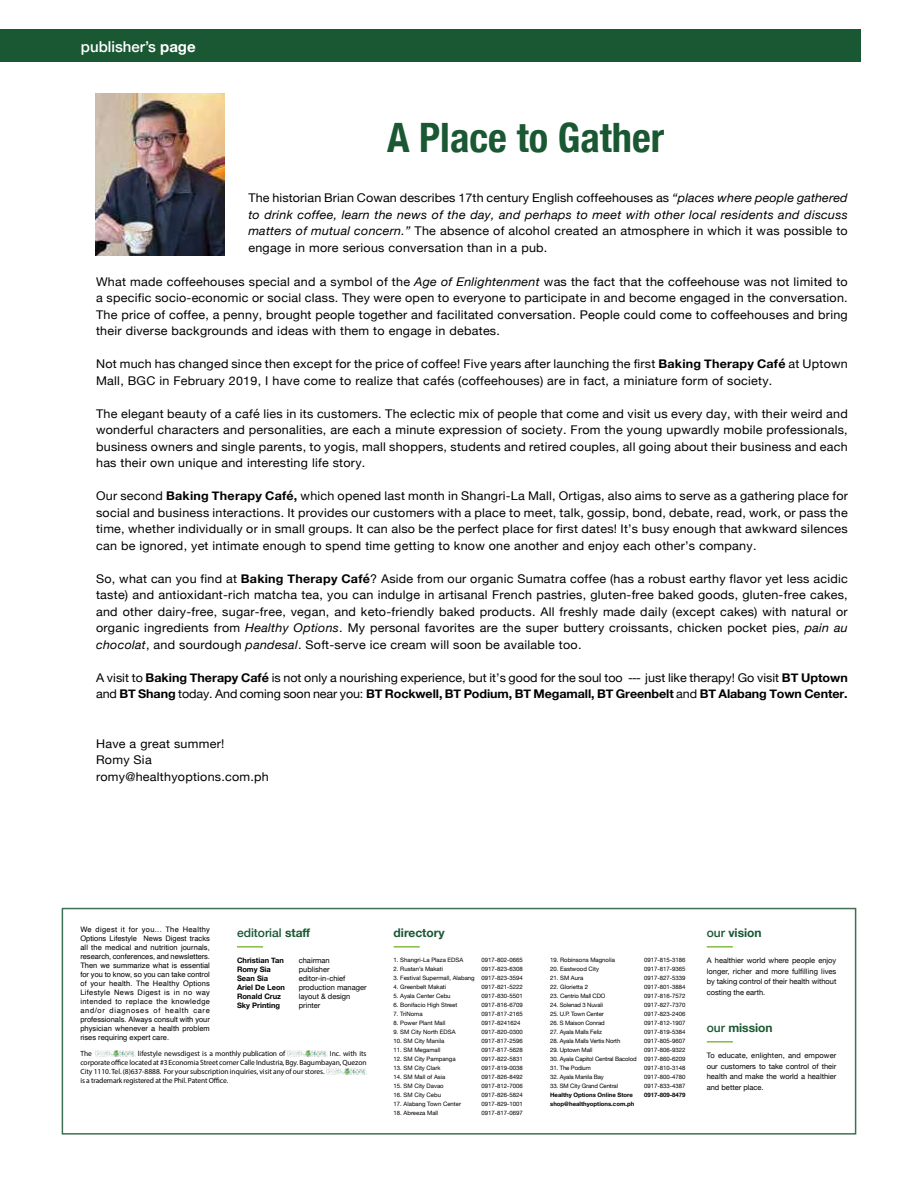
<style>
.page{position:relative;width:918px;height:1188px;background:#fff}
.page>*{position:absolute;margin:0;border:0;box-sizing:border-box;transform-origin:0 0}
.t1{font:700 condensed 40.5px "Helvetica Neue";color:#1a5833}
.t2{font:500 15px "Helvetica Neue";color:#fff}
.t3{font:12px/16.5px "Helvetica Neue";letter-spacing:.02em;color:#000;text-align:justify;scale:1.04 1}
.t4{font:12px/16.5px "Helvetica Neue";color:#000;scale:1.04 1}
.t5{font:700 12px "Helvetica Neue";color:#1a5833}
.t6{font:500 12px "Helvetica Neue";color:#1a5833}
.t7{font:7.5px/9px "Helvetica";letter-spacing:.005em;color:#000;text-align:justify}
.t8{font:7.5px/10.6px "Helvetica Neue";color:#000;text-align:justify}
.t9{font:7.5px/9px "Myriad Pro";letter-spacing:-.01em;color:#000}
.t10{font:700 7.5px/9px "Helvetica Neue";color:#000}
.t11{font:6px/9px "Helvetica Neue";color:#000}
.t12{font:6px "Helvetica Neue";letter-spacing:-.02em;color:#000}
.t13{font:700 6px "Helvetica Neue";color:#000}
.s1{font-weight:700}
.s2{font-style:italic}
.s3{font-weight:500}
</style>
<div class="page">
<div style="left:0;top:29px;width:860px;height:33px;background:#1a5833"></div>
<svg style="left:61px;top:907px;width:796px;height:228px"></svg>
<img style="left:96px;top:1050px;width:39px;height:7px">
<img style="left:288px;top:1050px;width:40px;height:7px">
<img style="left:327px;top:1068px;width:40px;height:7px">
<hr style="left:237px;top:946px;width:26px;height:2px;background:#81bd41">
<hr style="left:394px;top:946px;width:26px;height:2px;background:#81bd41">
<hr style="left:707px;top:946px;width:26px;height:2px;background:#81bd41">
<hr style="left:707px;top:1041px;width:26px;height:2px;background:#81bd41">
<img style="left:95px;top:93px;width:130px;height:162px">
<p class="t2" style="left:81px;top:34px;width:116px">publisher’s <span class="s1">page</span></p>
<h1 class="t1" style="left:387px;top:104px;width:279px">A Place to Gather</h1>
<p class="t3" style="left:248px;top:191px;width:578px">The historian Brian Cowan describes 17th century English coffeehouses as <span class="s2">“places where people gathered to drink coffee, learn the news of the day, and perhaps to meet with other local residents and discuss matters of mutual concern.”</span> The absence of alcohol created an atmosphere in which it was possible to engage in more serious conversation than in a pub.</p>
<p class="t3" style="left:96px;top:274px;width:724px">What made coffeehouses special and a symbol of the <span class="s2">Age of Enlightenment</span> was the fact that the coffeehouse was not limited to a specific socio-economic or social class. They were open to everyone to participate in and become engaged in the conversation.<br>The price of coffee, a penny, brought people together and facilitated conversation. People could come to coffeehouses and bring their diverse backgrounds and ideas with them to engage in debates.</p>
<p class="t3" style="left:96px;top:357px;width:724px">Not much has changed since then except for the price of coffee! Five years after launching the first <span class="s1">Baking Therapy Café</span> at Uptown<br>Mall, BGC in February 2019, I have come to realize that cafés (coffeehouses) are in fact, a miniature form of society.</p>
<p class="t3" style="left:96px;top:406px;width:724px">The elegant beauty of a café lies in its customers. The eclectic mix of people that come and visit us every day, with their weird and wonderful characters and personalities, are each a minute expression of society. From the young upwardly mobile professionals, business owners and single parents, to yogis, mall shoppers, students and retired couples, all going about their business and each has their own unique and interesting life story.</p>
<p class="t3" style="left:96px;top:489px;width:724px">Our second <span class="s1">Baking Therapy Café,</span> which opened last month in Shangri-La Mall, Ortigas, also aims to serve as a gathering place for social and business interactions. It provides our customers with a place to meet, talk, gossip, bond, debate, read, work, or pass the time, whether individually or in small groups. It can also be the perfect place for first dates! It’s busy enough that awkward silences can be ignored, yet intimate enough to spend time getting to know one another and enjoy each other’s company.</p>
<p class="t3" style="left:96px;top:571px;width:724px">So, what can you find at <span class="s1">Baking Therapy Café</span>? Aside from our organic Sumatra coffee (has a robust earthy flavor yet less acidic taste) and antioxidant-rich matcha tea, you can indulge in artisanal French pastries, gluten-free baked goods, gluten-free cakes, and other dairy-free, sugar-free, vegan, and keto-friendly baked products. All freshly made daily (except cakes) with natural or organic ingredients from <span class="s2">Healthy Options</span>. My personal favorites are the super buttery croissants, chicken pocket pies, <span class="s2">pain au chocolat</span>, and sourdough <span class="s2">pandesal</span>. Soft-serve ice cream will soon be available too.</p>
<p class="t4" style="left:96px;top:670px;width:724px">A visit to <span class="s1">Baking Therapy Café</span> is not only a nourishing experience, but it’s good for the soul too --- just like therapy! Go visit <span class="s1">BT Uptown </span>and <span class="s1">BT Shang</span> today. And coming soon near you: <span class="s1">BT Rockwell, BT Podium, BT Megamall, BT Greenbelt</span> and <span class="s1">BT Alabang Town Center.</span></p>
<p class="t3" style="left:96px;top:736px;width:168px;text-align:left">Have a great summer!<br>Romy Sia romy@healthyoptions.com.ph</p>
<p class="t7" style="left:80px;top:925px;width:131px">We digest it for you... The Healthy Options Lifestyle News Digest tracks all the medical and nutrition journals, research, conferences, and newsletters.<br>Then we summarize what is essential for you to know, so you can take control of your health. The Healthy Options Lifestyle News Digest is in no way intended to replace the knowledge and/or diagnoses of health care professionals. Always consult with your physician whenever a health problem rises requiring expert care.</p>
<p class="t6" style="left:237px;top:923px;width:75px">editorial <span class="s1">staff</span></p>
<p class="t5" style="left:394px;top:923px;width:53px">directory</p>
<p class="t5" style="left:707px;top:923px;width:56px"><span class="s3">our</span> vision</p>
<p class="t11" style="left:394px;top:955px;width:71px">1. Shangri-La Plaza EDSA</p>
<p class="t11" style="left:394px;top:964px;width:51px">2. Rustan’s Makati</p>
<p class="t11" style="left:394px;top:973px;width:83px">3. Festival Supermall, Alabang</p>
<p class="t11" style="left:394px;top:982px;width:54px">4. Greenbelt Makati</p>
<p class="t11" style="left:394px;top:991px;width:59px">5. Ayala Center Cebu</p>
<p class="t11" style="left:394px;top:1000px;width:65px">6. Bonifacio High Street</p>
<p class="t11" style="left:394px;top:1009px;width:31px">7. TriNoma</p>
<p class="t11" style="left:394px;top:1018px;width:53px">8. Power Plant Mall</p>
<p class="t11" style="left:394px;top:1027px;width:64px">9. SM City North EDSA</p>
<p class="t11" style="left:394px;top:1036px;width:52px">10. SM City Manila</p>
<p class="t11" style="left:394px;top:1045px;width:48px">11. SM Megamall</p>
<p class="t11" style="left:394px;top:1054px;width:64px">12. SM City Pampanga</p>
<p class="t11" style="left:394px;top:1063px;width:49px">13. SM City Clark</p>
<p class="t11" style="left:394px;top:1072px;width:53px">14. SM Mall of Asia</p>
<p class="t11" style="left:394px;top:1081px;width:52px">15. SM City Davao</p>
<p class="t11" style="left:394px;top:1090px;width:49px">16. SM City Cebu</p>
<p class="t11" style="left:394px;top:1099px;width:69px">17. Alabang Town Center</p>
<p class="t11" style="left:394px;top:1108px;width:46px">18. Abreeza Mall</p>
<p class="t11" style="left:482px;top:955px;width:43px">0917-802-0665<br>0917-823-6308<br>0917-823-3594<br>0917-821-5222<br>0917-830-5501<br>0917-816-6709<br>0917-817-2165<br>0917-8241624<br>0917-820-0300<br>0917-817-2596<br>0917-817-5628<br>0917-822-5831<br>0917-819-0038<br>0917-826-8492<br>0917-812-7006<br>0917-826-5824<br>0917-829-1001<br>0917-817-0697</p>
<p class="t11" style="left:550px;top:955px;width:66px">19. Robinsons Magnolia</p>
<p class="t11" style="left:644px;top:955px;width:43px;text-align:justify">0917-815-3186<br>0917-817-9365<br>0917-827-5339<br>0917-801-3884<br>0917-816-7572<br>0917-827-7370<br>0917-823-2406<br>0917-812-1907<br>0917-819-5384<br>0917-805-9607<br>0917-806-9322<br>0917-860-6209<br>0917-810-3148<br>0917-800-4780<br>0917-833-4387</p>
<p class="t8" style="left:707px;top:955px;width:131px">A healthier world where people enjoy longer, richer and more fulfilling lives by taking control of their health without costing the earth.</p>
<p class="t8" style="left:299px;top:956px;width:69px;line-height:9px;text-align:left">chairman<br>publisher editor-in-chief production manager layout &amp; design printer</p>
<p class="t10" style="left:237px;top:956px;width:50px">Christian Tan<br>Romy Sia<br>Sean Sia<br>Ariel De Leon<br>Ronald Cruz<br>Sky Printing</p>
<p class="t11" style="left:550px;top:964px;width:51px">20. Eastwood City</p>
<p class="t11" style="left:550px;top:973px;width:35px">21. SM Aura</p>
<p class="t11" style="left:550px;top:982px;width:39px">22. Glorietta 2</p>
<p class="t12" style="left:550px;top:991px;width:57px">23. Centrio Mall CDO</p>
<p class="t12" style="left:550px;top:1000px;width:54px">24. Solenad 3 Nuvali</p>
<p class="t12" style="left:550px;top:1009px;width:55px">25. U.P. Town Center</p>
<p class="t12" style="left:550px;top:1018px;width:56px">26. S Maison Conrad</p>
<p class="t12" style="left:550px;top:1027px;width:53px">27. Ayala Malls Feliz</p>
<p class="t12" style="left:550px;top:1036px;width:72px">28. Ayala Malls Vertis North</p>
<p class="t12" style="left:550px;top:1045px;width:44px">29. Uptown Mall</p>
<p class="t12" style="left:550px;top:1054px;width:88px">30. Ayala Capitol Central Bacolod</p>
<p class="t12" style="left:550px;top:1063px;width:42px">31. The Podium</p>
<p class="t12" style="left:550px;top:1072px;width:55px">32. Ayala Manila Bay</p>
<p class="t12" style="left:550px;top:1081px;width:69px">33. SM City Grand Central</p>
<p class="t5" style="left:707px;top:1018px;width:67px"><span class="s3">our</span> mission</p>
<p class="t9" style="left:80px;top:1049px;width:13px">The</p>
<p class="t9" style="left:138px;top:1049px;width:149px">lifestyle newsdigest is a monthly publication of</p>
<p class="t9" style="left:80px;top:1049px;width:288px;text-indent:249px">Inc. with its corporate office located at #3 Economia Street corner Calle Industria, Bgy. Bagumbayan, Quezon City 1110. Tel. (8)637-8888. For your subscription inquiries, visit any of our stores.<br>is a trademark registered at the Phil. Patent Office.</p>
<p class="t8" style="left:707px;top:1050px;width:131px">To educate, enlighten, and empower our customers to take control of their health and make the world a healthier and better place.</p>
<p class="t13" style="left:550px;top:1090px;width:84px">Healthy Options Online Store</p>
<p class="t13" style="left:644px;top:1090px;width:43px">0917-809-8479</p>
<p class="t13" style="left:550px;top:1099px;width:86px">shop@healthyoptions.com.ph</p>
</div>
